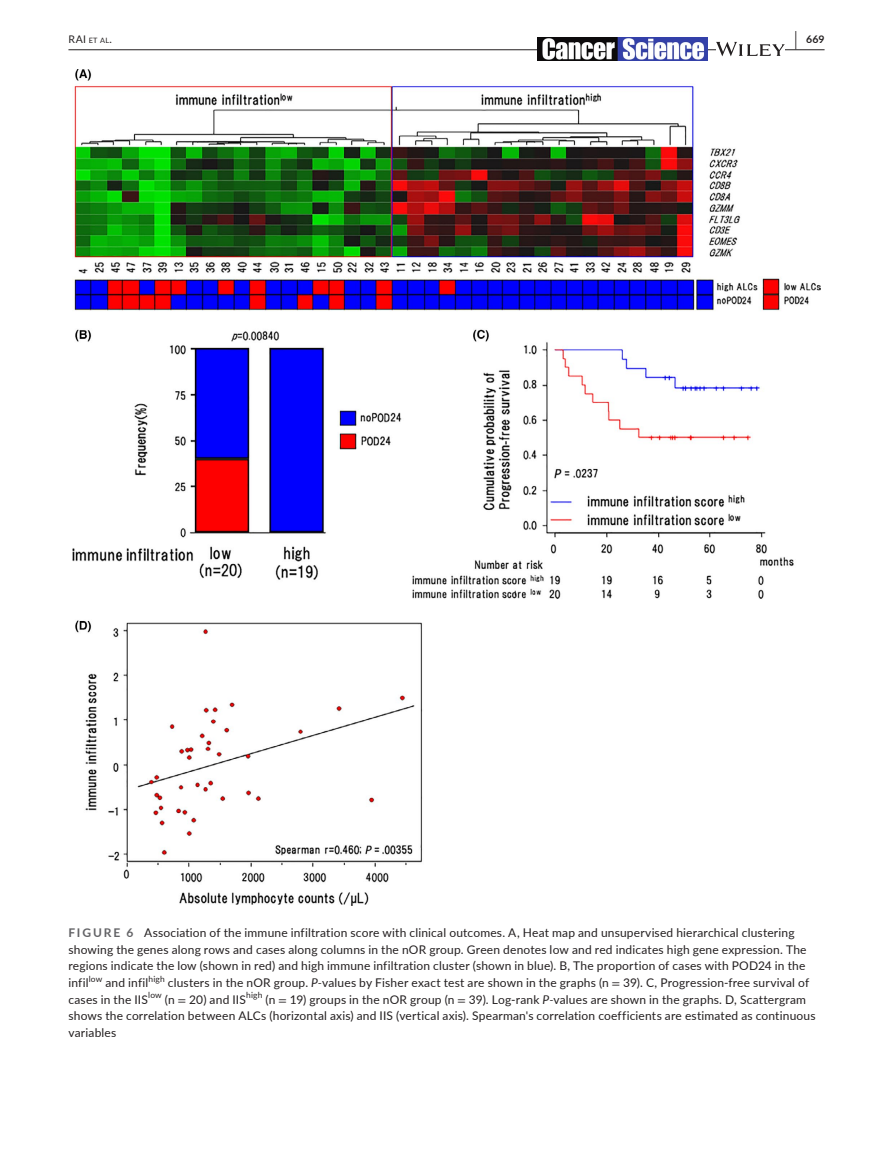
<style>
.page{position:relative;width:893px;height:1174px;background:#fff}
.page>*{position:absolute;margin:0;border:0;box-sizing:border-box;transform-origin:0 0}
.t1{font:12px/16.5px "Lato";letter-spacing:.015em;color:#231f20}
.t2{font:10.5px "Lato";color:#231f20}
.t3{font:700 10.5px "Lato";color:#231f20}
.s1{font-size:7.35px}
.s2{font-size:19.5px}
.s3{font-weight:700;color:#636366}
.s4{font-style:italic}
.s5{font-family:"STIX"}
</style>
<div class="page">
<hr style="left:68px;top:49px;width:756px;height:1px;background:#231f20">
<img style="left:537px;top:37px;width:171px;height:24px">
<svg style="left:716px;top:42px;width:69px;height:14px"></svg>
<img style="left:73px;top:69px;width:747px;height:836px">
<p class="t2" style="left:68px;top:31px;width:45px">RAI <span class="s1">et al</span>.</p>
<p class="t3" style="left:795px;top:31px;width:31px"><span class="s2">|</span> 669</p>
<p class="t1" style="left:68px;top:924px;width:749px"><span class="s3">FIGURE 6</span> Association of the immune infiltration score with clinical outcomes. A, Heat map and unsupervised hierarchical clustering showing the genes along rows and cases along columns in the nOR group. Green denotes low and red indicates high gene expression. The regions indicate the low (shown in red) and high immune infiltration cluster (shown in blue). B, The proportion of cases with POD24 in the infil<sup>low</sup> and infil<sup>high</sup> clusters in the nOR group. <span class="s4">P-</span>values by Fisher exact test are shown in the graphs (n <span class="s5">=</span> 39). C, Progression-free survival of cases in the IIS<sup>low</sup> (n <span class="s5">=</span> 20) and IIS<sup>high</sup> (n <span class="s5">=</span> 19) groups in the nOR group (n <span class="s5">=</span> 39). Log-rank <span class="s4">P-</span>values are shown in the graphs. D, Scattergram shows the correlation between ALCs (horizontal axis) and IIS (vertical axis). Spearman's correlation coefficients are estimated as continuous variables</p>
</div>
